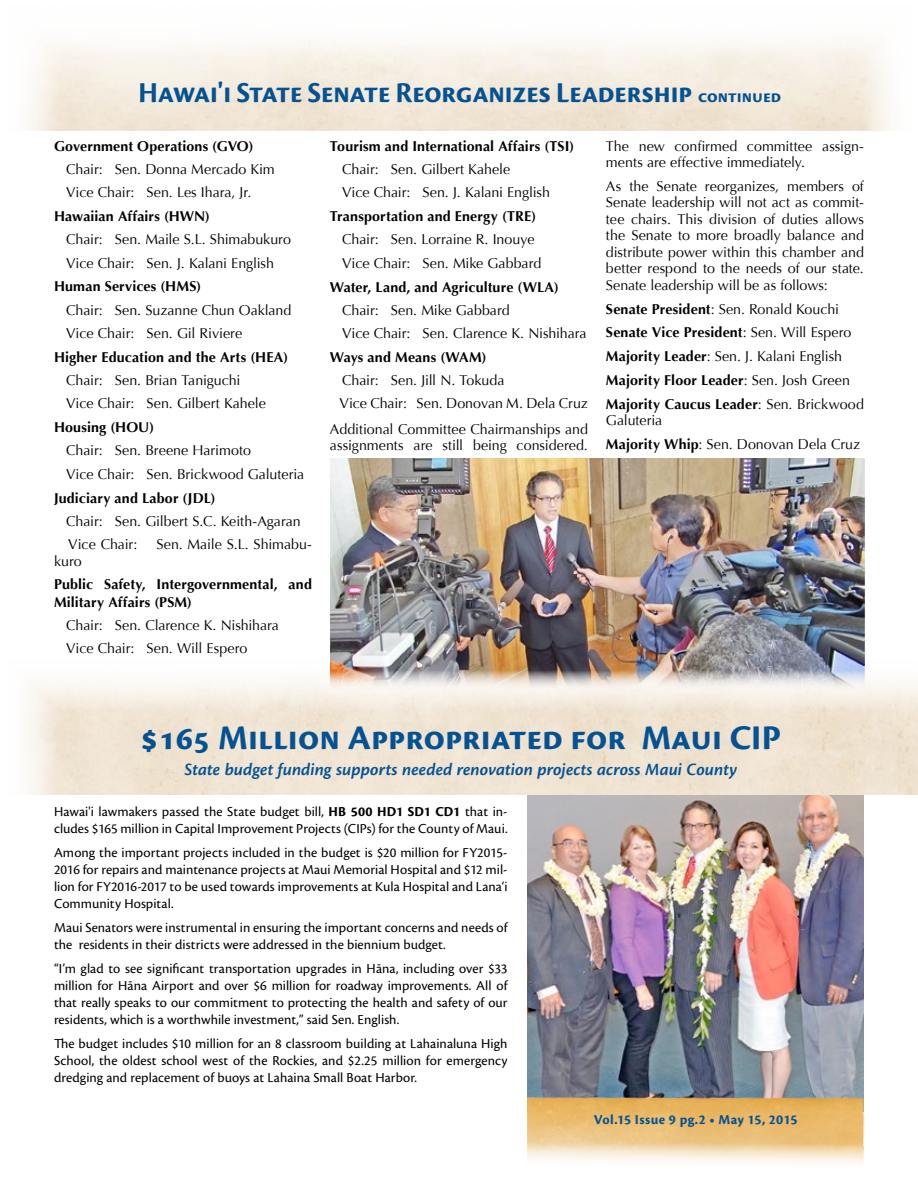
<style>
.page{position:relative;width:918px;height:1188px;background:#fff}
.page>*{position:absolute;margin:0;border:0;box-sizing:border-box;transform-origin:0 0}
.t1{font:700 36px "Cronos Pro";color:#045293}
.t2{font:30px "Cronos Pro Bold Disp";color:#045293}
.t3{font:italic 600 18px "Cronos Pro";color:#045293}
.t4{font:14.25px/23.2px "Optima";letter-spacing:-.005em;color:#000}
.t5{font:14.25px/17.1px "Cronos Pro";letter-spacing:.005em;color:#000;text-align:justify}
.t6{font:700 14.25px/23.9px "Optima";letter-spacing:.01em;color:#000}
.t7{font:700 14.25px "Cronos Pro";letter-spacing:.02em;color:#045293}
.s1{font-family:"Cronos Pro";font-weight:700;font-size:18px}
.s2{font-weight:400}
.s3{font-weight:700}
</style>
<div class="page">
<img style="left:527px;top:794px;width:337px;height:303px">
<img style="left:330px;top:458px;width:534px;height:199px">
<img style="left:27px;top:657px;width:891px;height:137px">
<img style="left:527px;top:1097px;width:337px;height:66px">
<h2 class="t2" style="left:139px;top:76px;width:644px">Hawai'i State Senate Reorganizes Leadership <span class="s1">continued</span></h2>
<p class="t6" style="left:54px;top:134px;width:201px">Government Operations (GVO)</p>
<p class="t4" style="left:66px;top:158px;width:210px">Chair: Sen. Donna Mercado Kim<br>Vice Chair: Sen. Les Ihara, Jr.</p>
<p class="t6" style="left:54px;top:205px;width:158px">Hawaiian Affairs (HWN)</p>
<p class="t4" style="left:66px;top:228px;width:226px">Chair: Sen. Maile S.L. Shimabukuro<br>Vice Chair: Sen. J. Kalani English</p>
<p class="t6" style="left:54px;top:275px;width:149px">Human Services (HMS)</p>
<p class="t4" style="left:66px;top:298px;width:227px">Chair: Sen. Suzanne Chun Oakland<br>Vice Chair: Sen. Gil Riviere</p>
<p class="t6" style="left:54px;top:345px;width:236px">Higher Education and the Arts (HEA)</p>
<p class="t4" style="left:66px;top:369px;width:201px">Chair: Sen. Brian Taniguchi<br>Vice Chair: Sen. Gilbert Kahele</p>
<p class="t6" style="left:54px;top:416px;width:102px">Housing (HOU)</p>
<p class="t4" style="left:66px;top:439px;width:240px">Chair: Sen. Breene Harimoto<br>Vice Chair: Sen. Brickwood Galuteria</p>
<p class="t6" style="left:54px;top:486px;width:163px">Judiciary and Labor (JDL)</p>
<p class="t4" style="left:66px;top:510px;width:236px">Chair: Sen. Gilbert S.C. Keith-Agaran<br>Vice Chair:</p>
<p class="t4" style="left:156px;top:533px;width:157px">Sen. Maile S.L. Shimabu-</p>
<p class="t4" style="left:54px;top:549px;width:29px">kuro</p>
<p class="t6" style="left:54px;top:576px;width:259px;line-height:17.1px">Public Safety, Intergovernmental, and<br>Military Affairs (PSM)</p>
<p class="t4" style="left:66px;top:614px;width:214px">Chair: Sen. Clarence K. Nishihara<br>Vice Chair: Sen. Will Espero</p>
<p class="t6" style="left:330px;top:134px;width:246px">Tourism and International Affairs (TSI)</p>
<p class="t4" style="left:342px;top:158px;width:209px">Chair: Sen. Gilbert Kahele<br>Vice Chair: Sen. J. Kalani English</p>
<p class="t6" style="left:330px;top:205px;width:208px">Transportation and Energy (TRE)</p>
<p class="t4" style="left:342px;top:228px;width:201px">Chair: Sen. Lorraine R. Inouye<br>Vice Chair: Sen. Mike Gabbard</p>
<p class="t6" style="left:330px;top:275px;width:230px">Water, Land, and Agriculture (WLA)</p>
<p class="t4" style="left:342px;top:299px;width:246px">Chair: Sen. Mike Gabbard<br>Vice Chair: Sen. Clarence K. Nishihara</p>
<p class="t6" style="left:330px;top:345px;width:158px">Ways and Means (WAM)</p>
<p class="t4" style="left:340px;top:369px;width:250px">Chair: Sen. Jill N. Tokuda<br>Vice Chair: Sen. Donovan M. Dela Cruz</p>
<p class="t4" style="left:330px;top:421px;width:260px;line-height:16.5px">Additional Committee Chairmanships and assignments are still being considered.</p>
<p class="t4" style="left:606px;top:138px;width:259px;line-height:16.5px">The new confirmed committee assign&shy;ments are effective immediately.</p>
<p class="t4" style="left:606px;top:178px;width:260px;line-height:16.5px;text-align:justify">As the Senate reorganizes, members of Senate leadership will not act as commit&shy;tee chairs. This division of duties allows the Senate to more broadly balance and distribute power within this chamber and better respond to the needs of our state.<br>Senate leadership will be as follows:</p>
<p class="t6" style="left:606px;top:297px;width:259px">Senate President<span class="s2">: Sen. Ronald Kouchi </span>Senate Vice President<span class="s2">: Sen. Will Espero </span>Majority Leader<span class="s2">: Sen. J. Kalani English </span>Majority Floor Leader<span class="s2">: Sen. Josh Green </span>Majority Caucus Leader<span class="s2">: Sen. Brickwood</span></p>
<p class="t4" style="left:606px;top:409px;width:256px">Galuteria<br><span class="s3">Majority Whip</span>: Sen. Donovan Dela Cruz</p>
<h1 class="t1" style="left:141px;top:717px;width:641px">$165 Million Appropriated for Maui CIP</h1>
<p class="t3" style="left:185px;top:759px;width:554px">State budget funding supports needed renovation projects across Maui County</p>
<p class="t5" style="left:54px;top:803px;width:455px">Hawai'i lawmakers passed the State budget bill, <span class="s3">HB 500 HD1 SD1 CD1</span> that in&shy;cludes $165 million in Capital Improvement Projects (CIPs) for the County of Maui.</p>
<p class="t5" style="left:54px;top:844px;width:455px">Among the important projects included in the budget is $20 million for FY2015- 2016 for repairs and maintenance projects at Maui Memorial Hospital and $12 mil&shy;lion for FY2016-2017 to be used towards improvements at Kula Hospital and Lana‘i Community Hospital.</p>
<p class="t5" style="left:54px;top:919px;width:455px">Maui Senators were instrumental in ensuring the important concerns and needs of the residents in their districts were addressed in the biennium budget.</p>
<p class="t5" style="left:54px;top:960px;width:455px">“I’m glad to see significant transportation upgrades in Hāna, including over $33 million for Hāna Airport and over $6 million for roadway improvements. All of that really speaks to our commitment to protecting the health and safety of our residents, which is a worthwhile investment,” said Sen. English.</p>
<p class="t5" style="left:54px;top:1035px;width:455px">The budget includes $10 million for an 8 classroom building at Lahainaluna High School, the oldest school west of the Rockies, and $2.25 million for emergency dredging and replacement of buoys at Lahaina Small Boat Harbor.</p>
<p class="t7" style="left:594px;top:1111px;width:205px">Vol.15 Issue 9 pg.2 • May 15, 2015</p>
</div>
